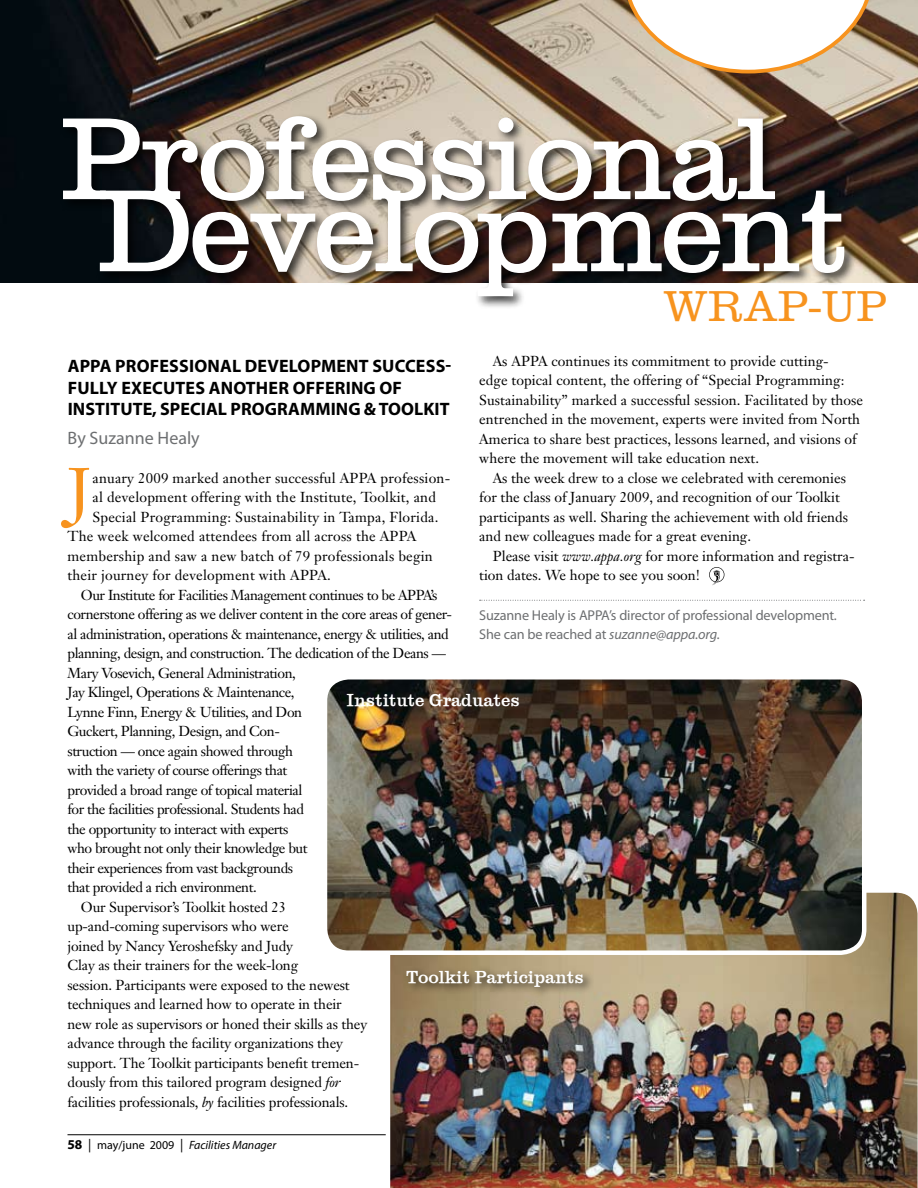
<style>
.page{position:relative;width:918px;height:1188px;background:#fff}
.page>*{position:absolute;margin:0;border:0;box-sizing:border-box;transform-origin:0 0}
.t1{font:300 117.9px "Clarendon";color:#fff}
.t2{font:65.4px "Janson Text";color:#f7931e}
.t3{font:300 45px "Clarendon";color:#f7931e}
.t4{font:700 18px/21.8px "Myriad Pro";letter-spacing:.01em;color:#000}
.t5{font:18px "Clarendon";color:#fff}
.t6{font:18px "Myriad Pro";color:#6d6f71}
.t7{font:14.25px "Janson Text";letter-spacing:-.01em;color:#000}
.t8{font:14.25px "Janson Text";letter-spacing:-.03em;color:#000}
.t9{font:14.25px "Janson Text";letter-spacing:.015em;color:#000}
.t10{font:14.25px/19.5px "Myriad Pro";letter-spacing:-.01em;color:#6d6f71}
.t11{font:italic 12px "Myriad Pro";color:#000}
.s1{font-style:italic}
.s2{font-weight:700;font-style:normal;font-size:13.5px}
.s3{font-style:normal;font-size:13.5px}
.s4{font-style:normal}
</style>
<div class="page">
<hr style="left:68px;top:1134px;width:795px;height:1px;background:#000">
<svg style="left:480px;top:600px;width:385px;height:1px"></svg>
<svg style="left:709px;top:567px;width:15px;height:18px"></svg>
<img style="left:0;top:0;width:918px;height:283px">
<div style="left:60px;top:113px;width:797px;height:196px;background:#000;opacity:.75"></div>
<svg style="left:62px;top:115px;width:783px;height:182px"></svg>
<svg style="left:623px;top:0;width:251px;height:73px"></svg>
<img style="left:386px;top:892px;width:532px;height:296px">
<div style="left:403px;top:966px;width:191px;height:32px;background:#000;opacity:.75"></div>
<img style="left:328px;top:680px;width:536px;height:273px">
<div style="left:323px;top:675px;width:543px;height:280px;border:4px solid #fff;border-radius:24px"></div>
<p class="t1" style="left:62px;top:91px;width:716px">Professional</p>
<p class="t1" style="left:99px;top:163px;width:748px">Development</p>
<p class="t3" style="left:663px;top:280px;width:223px">Wrap-up</p>
<p class="t4" style="left:68px;top:354px;width:385px">APPA PROFESSIONAL DEVELOPMENT SUCCESS-<br>FULLY EXECUTES ANOTHER OFFERING OF<br>INSTITUTE, SPECIAL PROGRAMMING &amp; TOOLKIT</p>
<p class="t6" style="left:68px;top:427px;width:134px">By Suzanne Healy</p>
<p class="t7" style="left:493px;top:352px;width:338px">As APPA continues its commitment to provide cutting-</p>
<p class="t7" style="left:479px;top:372px;width:367px">edge topical content, the offering of “Special Programming:</p>
<p class="t7" style="left:479px;top:391px;width:385px">Sustainability” marked a successful session. Facilitated by those</p>
<p class="t7" style="left:479px;top:411px;width:382px">entrenched in the movement, experts were invited from North</p>
<p class="t7" style="left:479px;top:430px;width:379px">America to share best practices, lessons learned, and visions of</p>
<p class="t7" style="left:479px;top:449px;width:281px">where the movement will take education next.</p>
<p class="t7" style="left:493px;top:469px;width:355px">As the week drew to a close we celebrated with ceremonies</p>
<p class="t7" style="left:479px;top:488px;width:362px">for the class of January 2009, and recognition of our Toolkit</p>
<p class="t7" style="left:479px;top:508px;width:370px">participants as well. Sharing the achievement with old friends</p>
<p class="t7" style="left:479px;top:527px;width:273px">and new colleagues made for a great evening.</p>
<p class="t7" style="left:493px;top:547px;width:363px">Please visit <span class="s1">www.appa.org</span> for more information and registra-</p>
<p class="t7" style="left:479px;top:566px;width:222px">tion dates. We hope to see you soon!</p>
<p class="t10" style="left:479px;top:605px;width:359px">Suzanne Healy is APPA’s director of professional development.<br>She can be reached at <span class="s1">suzanne@appa.org.</span></p>
<p class="t2" style="left:68px;top:450px;width:26px">J</p>
<p class="t9" style="left:92px;top:469px;width:359px">anuary 2009 marked another successful APPA profession-</p>
<p class="t9" style="left:92px;top:489px;width:345px">al development offering with the Institute, Toolkit, and</p>
<p class="t9" style="left:92px;top:508px;width:348px">Special Programming: Sustainability in Tampa, Florida.</p>
<p class="t9" style="left:67px;top:528px;width:350px">The week welcomed attendees from all across the APPA</p>
<p class="t9" style="left:67px;top:547px;width:367px">membership and saw a new batch of 79 professionals begin</p>
<p class="t9" style="left:67px;top:566px;width:265px">their journey for development with APPA.</p>
<p class="t8" style="left:81px;top:586px;width:358px">Our Institute for Facilities Management continues to be APPA’s</p>
<p class="t8" style="left:67px;top:605px;width:386px">cornerstone offering as we deliver content in the core areas of gener-</p>
<p class="t8" style="left:67px;top:625px;width:383px">al administration, operations &amp; maintenance, energy &amp; utilities, and</p>
<p class="t8" style="left:67px;top:644px;width:380px">planning, design, and construction. The dedication of the Deans —</p>
<p class="t8" style="left:67px;top:664px;width:230px">Mary Vosevich, General Administration,</p>
<p class="t8" style="left:67px;top:683px;width:229px">Jay Klingel, Operations &amp; Maintenance,</p>
<p class="t8" style="left:67px;top:703px;width:236px">Lynne Finn, Energy &amp; Utilities, and Don</p>
<p class="t8" style="left:67px;top:722px;width:214px">Guckert, Planning, Design, and Con-</p>
<p class="t8" style="left:67px;top:742px;width:227px">struction — once again showed through</p>
<p class="t8" style="left:67px;top:761px;width:221px">with the variety of course offerings that</p>
<p class="t8" style="left:67px;top:781px;width:236px">provided a broad range of topical material</p>
<p class="t8" style="left:67px;top:800px;width:238px">for the facilities professional. Students had</p>
<p class="t8" style="left:67px;top:820px;width:223px">the opportunity to interact with experts</p>
<p class="t8" style="left:67px;top:839px;width:242px">who brought not only their knowledge but</p>
<p class="t8" style="left:67px;top:859px;width:227px">their experiences from vast backgrounds</p>
<p class="t8" style="left:67px;top:878px;width:191px">that provided a rich environment.</p>
<p class="t7" style="left:81px;top:898px;width:207px">Our Supervisor’s Toolkit hosted 23</p>
<p class="t7" style="left:67px;top:917px;width:223px">up-and-coming supervisors who were</p>
<p class="t7" style="left:67px;top:937px;width:227px">joined by Nancy Yeroshefsky and Judy</p>
<p class="t7" style="left:67px;top:956px;width:232px">Clay as their trainers for the week-long</p>
<p class="t7" style="left:67px;top:976px;width:284px">session. Participants were exposed to the newest</p>
<p class="t7" style="left:67px;top:995px;width:276px">techniques and learned how to operate in their</p>
<p class="t7" style="left:67px;top:1015px;width:301px">new role as supervisors or honed their skills as they</p>
<p class="t7" style="left:67px;top:1034px;width:277px">advance through the facility organizations they</p>
<p class="t7" style="left:67px;top:1054px;width:293px">support. The Toolkit participants benefit tremen-</p>
<p class="t7" style="left:67px;top:1073px;width:275px">dously from this tailored program designed <span class="s1">for</span></p>
<p class="t7" style="left:67px;top:1093px;width:282px">facilities professionals, <span class="s1">by</span> facilities professionals.</p>
<p class="t5" style="left:346px;top:690px;width:175px">Institute Graduates</p>
<p class="t5" style="left:406px;top:966px;width:179px">Toolkit Participants</p>
<p class="t11" style="left:68px;top:1137px;width:210px"><span class="s2">58</span> <span class="s3">|</span> <span class="s4">may/june 2009</span> <span class="s3">|</span> Facilities Manager</p>
</div>
